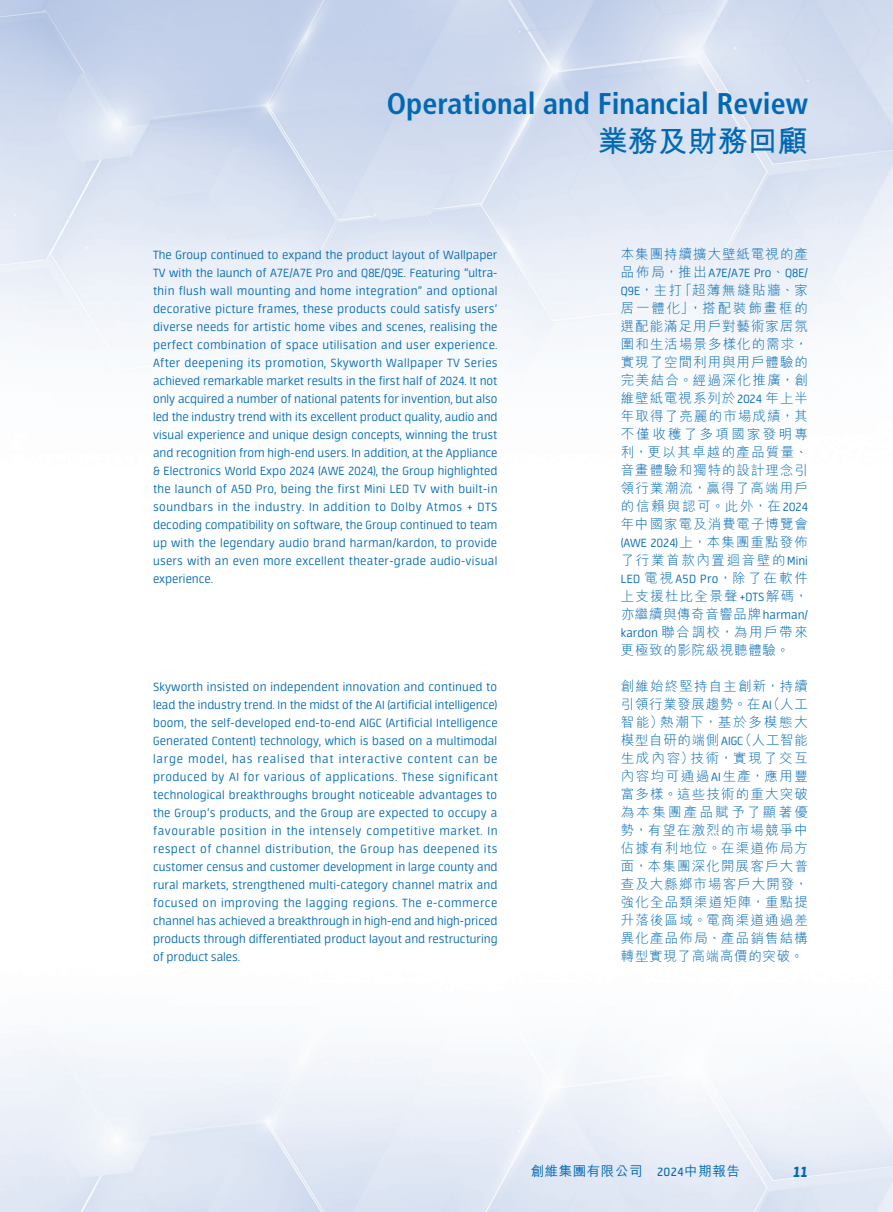
<style>
.page{position:relative;width:893px;height:1212px;background:#fff}
.page>*{position:absolute;margin:0;border:0;box-sizing:border-box;transform-origin:0 0}
.t1{font:700 condensed 30px "Frutiger LT Std";color:#0168b3}
.t2{font:700 30px "M Hei HK";color:#0168b3}
.t3{font:italic 800 16.5px "Neuron";color:#0168b3}
._00_txt{font:300 13.5px/18px "Neuron";color:#0168b3;text-align:justify}
._00_txt-2{font:300 13.5px/18px "M Hei HK";letter-spacing:.085em;color:#0168b3;text-align:justify}
.t4{font:500 13.5px "M Hei HK";letter-spacing:.04em;color:#0168b3}
.s1{font-family:"Neuron"}
.s2{font-family:"Neuron";font-weight:400}
</style>
<div class="page">
<img style="left:0;top:0;width:893px;height:1212px">
<h1 class="t1" style="left:387px;top:85px;width:423px">Operational and Financial Review</h1>
<h1 class="t2" style="left:598px;top:119px;width:211px">業務及財務回顧</h1>
<p class="_00_txt" style="left:153px;top:246px;width:346px">The Group continued to expand the product layout of Wallpaper TV with the launch of A7E/A7E Pro and Q8E/Q9E. Featuring “ultra&shy;thin flush wall mounting and home integration” and optional decorative picture frames, these products could satisfy users’ diverse needs for artistic home vibes and scenes, realising the perfect combination of space utilisation and user experience.<br>After deepening its promotion, Skyworth Wallpaper TV Series achieved remarkable market results in the first half of 2024. It not only acquired a number of national patents for invention, but also led the industry trend with its excellent product quality, audio and visual experience and unique design concepts, winning the trust and recognition from high-end users. In addition, at the Appliance &amp; Electronics World Expo 2024 (AWE 2024), the Group highlighted the launch of A5D Pro, being the first Mini LED TV with built-in soundbars in the industry. In addition to Dolby Atmos + DTS decoding compatibility on software, the Group continued to team up with the legendary audio brand harman/kardon, to provide users with an even more excellent theater-grade audio-visual experience.</p>
<p class="_00_txt" style="left:153px;top:678px;width:346px">Skyworth insisted on independent innovation and continued to lead the industry trend. In the midst of the AI (artificial intelligence) boom, the self-developed end-to-end AIGC (Artificial Intelligence Generated Content) technology, which is based on a multimodal large model, has realised that interactive content can be produced by AI for various of applications. These significant technological breakthroughs brought noticeable advantages to the Group’s products, and the Group are expected to occupy a favourable position in the intensely competitive market. In respect of channel distribution, the Group has deepened its customer census and customer development in large county and rural markets, strengthened multi-category channel matrix and focused on improving the lagging regions. The e-commerce channel has achieved a breakthrough in high-end and high-priced products through differentiated product layout and restructuring of product sales.</p>
<p class="_00_txt-2" style="left:621px;top:245px;width:189px">本集團持續擴大壁紙電視的產品佈局，推出<span class="s1">A7E/A7E Pro</span>、<span class="s1">Q8E/ Q9E</span>，主打「超薄無縫貼牆、家居一體化」，搭配裝飾畫框的選配能滿足用戶對藝術家居氛圍和生活場景多樣化的需求，實現了空間利用與用戶體驗的完美結合。經過深化推廣，創維壁紙電視系列於<span class="s1">2024</span> 年上半年取得了亮麗的市場成績，其不僅收穫了多項國家發明專利，更以其卓越的產品質量、音畫體驗和獨特的設計理念引領行業潮流，贏得了高端用戶的信賴與認可。此外，在<span class="s1">2024</span>年中國家電及消費電子博覽會<span class="s1">(AWE 2024)</span>上，本集團重點發佈了行業首款內置迴音壁的<span class="s1">Mini LED</span> 電視<span class="s1">A5D Pro</span>，除了在軟件上支援杜比全景聲<span class="s1">+DTS</span>解碼，亦繼續與傳奇音響品牌<span class="s1">harman/ kardon</span> 聯合調校，為用戶帶來更極致的影院級視聽體驗。</p>
<p class="_00_txt-2" style="left:621px;top:677px;width:189px">創維始終堅持自主創新，持續引領行業發展趨勢。在<span class="s1">A</span>（<span class="s1">I</span> 人工智能）熱潮下，基於多模態大模型自研的端側<span class="s1">AIGC</span>（人工智能生成內容）技術，實現了交互內容均可通過<span class="s1">AI</span>生產，應用豐富多樣。這些技術的重大突破為本集團產品賦予了顯著優勢，有望在激烈的市場競爭中佔據有利地位。在渠道佈局方面，本集團深化開展客戶大普查及大縣鄉市場客戶大開發，強化全品類渠道矩陣，重點提升落後區域。電商渠道通過差異化產品佈局、產品銷售結構轉型實現了高端高價的突破。</p>
<p class="t4" style="left:531px;top:1161px;width:211px">創維集團有限公司 <span class="s2">2024</span>中期報告</p>
<p class="t3" style="left:793px;top:1162px;width:17px">11</p>
</div>
